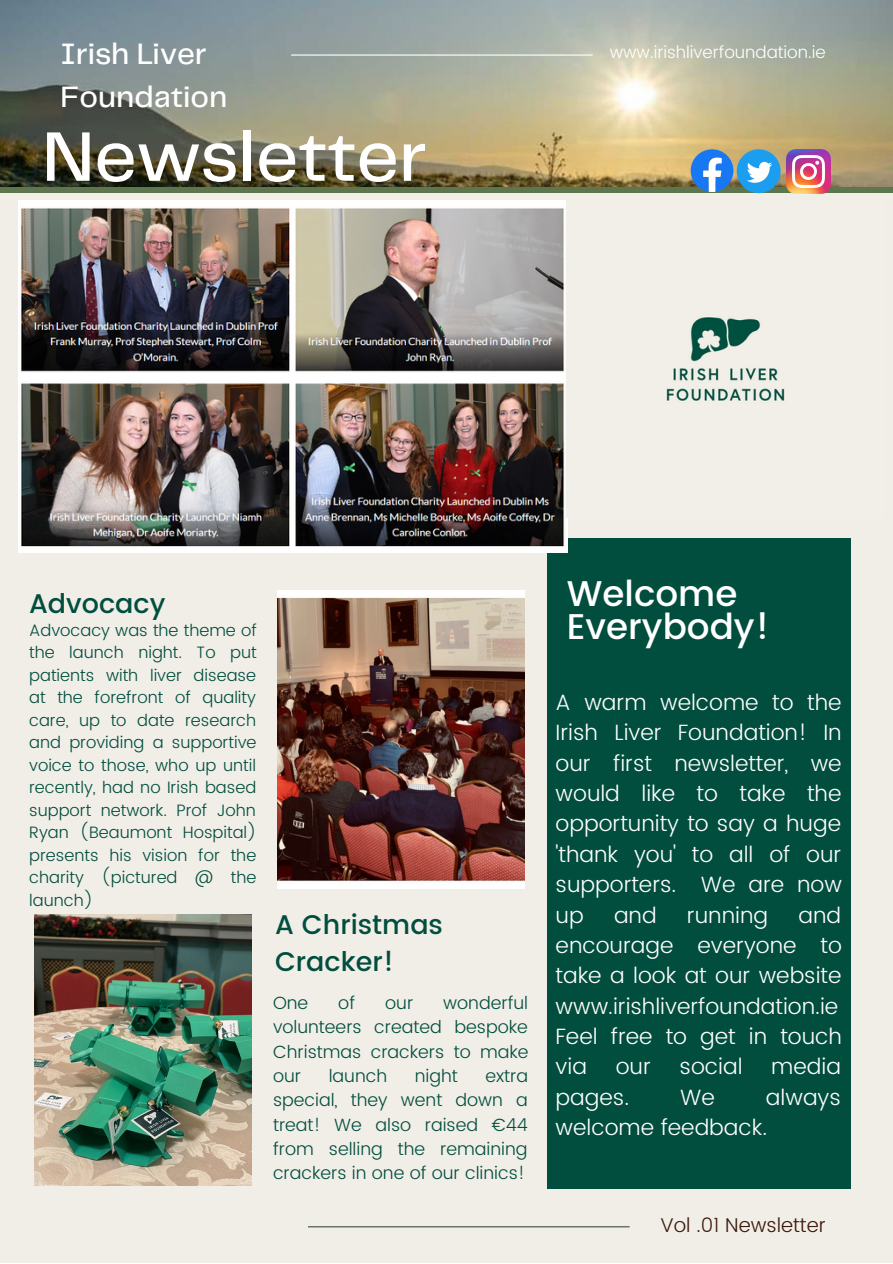
<style>
.page{position:relative;width:893px;height:1264px;background:#fff}
.page>*{position:absolute;margin:0;border:0;box-sizing:border-box;transform-origin:0 0}
.t1{font:500 72.75px "Telegraf";color:#fff}
.t2{font:500 35.7px/33.8px "Poppins";color:#fff}
.t3{font:500 30.6px/42.8px "Telegraf";color:#fff}
.t4{font:500 27px/37px "Poppins";color:#014e3e}
.t5{font:300 22.05px/30.3px "Poppins";color:#fff}
.t6{font:300 19.95px "Poppins";color:#3c1a0c}
.t7{font:300 17.7px/24.3px "Poppins";color:#014e3e;text-align:justify}
.t8{font:300 16.95px "Poppins";color:#fff}
.t9{font:300 16.5px/22.5px "Poppins";color:#014e3e;text-align:justify}
</style>
<div class="page">
<div style="left:0;top:0;width:892px;height:1262px;background:#f1eee8"></div>
<img style="left:277px;top:590px;width:247px;height:298px">
<div style="left:0;top:0;width:892px;height:193px;background:#5e764e"></div>
<img style="left:0;top:0;width:892px;height:187px">
<div style="left:547px;top:538px;width:303px;height:650px;background:#014e3e"></div>
<hr style="left:291px;top:54px;width:301px;height:2px;background:#fff">
<hr style="left:308px;top:1226px;width:321px;height:1px;background:#3e4e40">
<img style="left:18px;top:200px;width:549px;height:352px">
<img style="left:666px;top:317px;width:119px;height:84px">
<svg style="left:690px;top:149px;width:90px;height:44px"></svg>
<img style="left:786px;top:149px;width:44px;height:44px">
<img style="left:35px;top:914px;width:217px;height:271px">
<h3 class="t3" style="left:60px;top:34px;width:168px">Irish Liver<br>Foundation</h3>
<h1 class="t1" style="left:42px;top:125px;width:386px">Newsletter</h1>
<p class="t8" style="left:610px;top:42px;width:217px">www.irishliverfoundation.ie</p>
<p class="t4" style="left:29px;top:585px;width:138px">Advocacy</p>
<p class="t9" style="left:29px;top:619px;width:229px">Advocacy was the theme of the launch night. To put patients with liver disease at the forefront of quality care, up to date research and providing a supportive voice to those, who up until recently, had no Irish based support network. Prof John Ryan (Beaumont Hospital) presents his vision for the charity (pictured @ the launch)</p>
<p class="t4" style="left:275px;top:906px;width:169px">A Christmas<br>Cracker!</p>
<p class="t7" style="left:273px;top:990px;width:257px;text-indent:170px">wonderful volunteers created bespoke Christmas crackers to make our</p>
<p class="t7" style="left:273px;top:990px;width:37px">One</p>
<p class="t7" style="left:338px;top:990px;width:18px">of</p>
<p class="t7" style="left:385px;top:990px;width:30px">our</p>
<p class="t7" style="left:328px;top:1063px;width:60px">launch</p>
<p class="t7" style="left:414px;top:1063px;width:45px">night</p>
<p class="t7" style="left:273px;top:1063px;width:256px;text-indent:212px">extra special, they went down a treat! We also raised €44 from selling the remaining crackers in one of our clinics!</p>
<h2 class="t2" style="left:567px;top:576px;width:204px">Welcome<br>Everybody!</h2>
<p class="t5" style="left:555px;top:687px;width:288px;text-align:justify">A warm welcome to the Irish Liver Foundation! In our first newsletter, we would like to take the opportunity to say a huge 'thank you' to all of our supporters. We are now up</p>
<p class="t5" style="left:614px;top:899px;width:44px">and</p>
<p class="t5" style="left:687px;top:899px;width:83px">running</p>
<p class="t5" style="left:555px;top:899px;width:288px;text-indent:243px">and encourage everyone to take a look at our website www.irishliverfoundation.ie<br>Feel free to get in touch via</p>
<p class="t5" style="left:615px;top:1051px;width:37px">our</p>
<p class="t5" style="left:679px;top:1051px;width:64px">social</p>
<p class="t5" style="left:771px;top:1051px;width:71px">media</p>
<p class="t5" style="left:555px;top:1081px;width:75px">pages.</p>
<p class="t5" style="left:680px;top:1081px;width:36px">We</p>
<p class="t5" style="left:555px;top:1081px;width:287px;text-indent:210px">always welcome feedback.</p>
<p class="t6" style="left:660px;top:1213px;width:167px">Vol .01 Newsletter</p>
</div>
